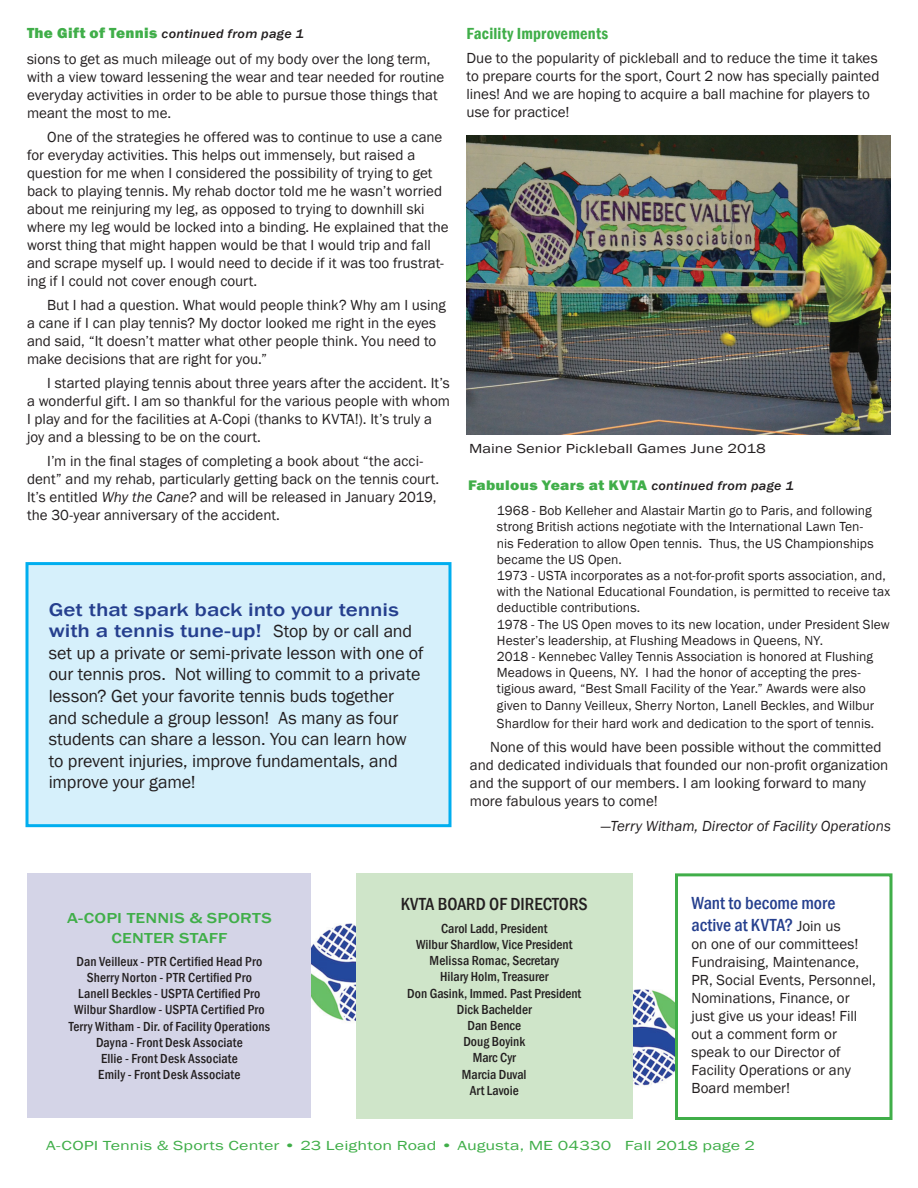
<style>
.page{position:relative;width:918px;height:1188px;background:#fff}
.page>*{position:absolute;margin:0;border:0;box-sizing:border-box;transform-origin:0 0}
.t1{font:500 18.9px/21.6px "Franklin Gothic";letter-spacing:-.01em;color:#253f8e;scale:1.22 1}
.t2{font:18px/21.6px "Franklin Gothic";letter-spacing:-.01em;color:#231f20}
.t3{font:500 condensed 18px/21.6px "Franklin Gothic";color:#253f8e}
.t4{font:500 condensed 18px "Franklin Gothic";color:#231f20}
.t5{font:600 condensed 16.5px "Franklin Gothic";letter-spacing:.01em;color:#40ae49}
.t6{font:15px/18px "Franklin Gothic";color:#231f20}
.t7{font:italic 15px "Franklin Gothic";letter-spacing:.005em;color:#231f20}
.t8{font:500 14.85px/19.5px "Franklin Gothic";letter-spacing:.01em;color:#40ae49;text-align:center;scale:1.22 1}
.t9{font:800 14.25px "Franklin Gothic";letter-spacing:.02em;color:#40ae49;scale:1.11 1}
.t10{font:13.5px/16.2px "Franklin Gothic";letter-spacing:.005em;color:#231f20}
.t11{font:500 condensed 13.5px/16.2px "Franklin Gothic";letter-spacing:.005em;color:#231f20;text-align:center}
.t12{font:13.5px "Franklin Gothic";letter-spacing:.005em;color:#40ae49;scale:1.33 1}
.t13{font:13.5px "Franklin Gothic";letter-spacing:.005em;color:#231f20;scale:1.22 1}
.t14{font:italic 500 12.9px "Franklin Gothic";letter-spacing:.02em;color:#231f20;scale:1.11 1}
.s1{font-weight:800;font-style:normal;font-size:15px;color:#40ae49}
.s2{font-style:italic}
.s3{font-weight:400;font-size:18px;color:#231f20}
.s4{font-weight:500;font-style:italic;font-size:12.9px;color:#231f20}
.s5{font-weight:400;font-stretch:normal;font-size:15px;color:#231f20}
</style>
<div class="page">
<img style="left:311px;top:923px;width:45px;height:99px">
<img style="left:632px;top:982px;width:43px;height:109px">
<div style="left:28px;top:873px;width:283px;height:245px;background:#d4d4e7"></div>
<div style="left:675px;top:873px;width:217px;height:247px;border:3px solid #40ae49"></div>
<div style="left:356px;top:873px;width:276px;height:245px;background:#cfe5c9"></div>
<img style="left:466px;top:136px;width:425px;height:299px">
<div style="left:27px;top:564px;width:423px;height:262px;background:#d6f0fb"></div>
<div style="left:26px;top:562px;width:426px;height:265px;border:3px solid #00aeef"></div>
<p class="t14" style="left:27px;top:25px;width:251px"><span class="s1">The Gift of Tennis</span> continued from page 1</p>
<p class="t6" style="left:27px;top:51px;width:419px">sions to get as much mileage out of my body over the long term, with a view toward lessening the wear and tear needed for routine everyday activities in order to be able to pursue those things that meant the most to me.</p>
<p class="t6" style="left:27px;top:129px;width:423px;text-indent:20px">One of the strategies he offered was to continue to use a cane for everyday activities. This helps out immensely, but raised a question for me when I considered the possibility of trying to get back to playing tennis. My rehab doctor told me he wasn’t worried about me reinjuring my leg, as opposed to trying to downhill ski where my leg would be locked into a binding. He explained that the worst thing that might happen would be that I would trip and fall and scrape myself up. I would need to decide if it was too frustrat&shy;ing if I could not cover enough court.</p>
<p class="t6" style="left:27px;top:297px;width:420px;text-indent:20px">But I had a question. What would people think? Why am I using a cane if I can play tennis? My doctor looked me right in the eyes and said, “It doesn’t matter what other people think. You need to make decisions that are right for you.”</p>
<p class="t6" style="left:27px;top:375px;width:425px;text-indent:20px">I started playing tennis about three years after the accident. It’s a wonderful gift. I am so thankful for the various people with whom I play and for the facilities at A-Copi (thanks to KVTA!). It’s truly a joy and a blessing to be on the court.</p>
<p class="t6" style="left:27px;top:453px;width:414px;text-indent:20px">I’m in the final stages of completing a book about “the acci&shy;dent” and my rehab, particularly getting back on the tennis court.<br>It’s entitled <span class="s2">Why the Cane?</span> and will be released in January 2019, the 30-year anniversary of the accident.</p>
<p class="t1" style="left:49px;top:599px;width:299px">Get that spark back into your tennis with a tennis tune-up! <span class="s3">Stop by or call and</span></p>
<p class="t2" style="left:49px;top:642px;width:376px">set up a private or semi-private lesson with one of our tennis pros. Not willing to commit to a private lesson? Get your favorite tennis buds together and schedule a group lesson! As many as four students can share a lesson. You can learn how to prevent injuries, improve fundamentals, and improve your game!</p>
<p class="t5" style="left:466px;top:22px;width:143px">Facility Improvements</p>
<p class="t6" style="left:466px;top:50px;width:415px">Due to the popularity of pickleball and to reduce the time it takes to prepare courts for the sport, Court 2 now has specially painted lines! And we are hoping to acquire a ball machine for players to use for practice!</p>
<p class="t13" style="left:469px;top:440px;width:245px">Maine Senior Pickleball Games June 2018</p>
<p class="t9" style="left:468px;top:476px;width:295px">Fabulous Years at KVTA <span class="s4">continued from page 1</span></p>
<p class="t10" style="left:497px;top:503px;width:395px">1968 - Bob Kelleher and Alastair Martin go to Paris, and following strong British actions negotiate with the International Lawn Ten-<br>nis Federation to allow Open tennis. Thus, the US Championships became the US Open.<br>1973 - USTA incorporates as a not-for-profit sports association, and, with the National Educational Foundation, is permitted to receive tax deductible contributions.<br>1978 - The US Open moves to its new location, under President Slew Hester’s leadership, at Flushing Meadows in Queens, NY.<br>2018 - Kennebec Valley Tennis Association is honored at Flushing Meadows in Queens, NY. I had the honor of accepting the pres&shy;tigious award, “Best Small Facility of the Year.” Awards were also given to Danny Veilleux, Sherry Norton, Lanell Beckles, and Wilbur</p>
<p class="t10" style="left:497px;top:715px;width:379px">Shardlow for their hard work and dedication to the sport of tennis.</p>
<p class="t6" style="left:470px;top:739px;width:420px;text-indent:20px">None of this would have been possible without the committed and dedicated individuals that founded our non-profit organization and the support of our members. I am looking forward to many more fabulous years to come!</p>
<p class="t7" style="left:601px;top:817px;width:292px">—Terry Witham, Director of Facility Operations</p>
<p class="t8" style="left:67px;top:909px;width:169px">A-COPI TENNIS &amp; SPORTS<br>CENTER STAFF</p>
<p class="t11" style="left:69px;top:953px;width:203px">Dan Veilleux - PTR Certified Head Pro Sherry Norton - PTR Certified Pro<br>Lanell Beckles - USPTA Certified Pro Wilbur Shardlow - USPTA Certified Pro Terry Witham - Dir. of Facility Operations Dayna - Front Desk Associate<br>Ellie - Front Desk Associate<br>Emily - Front Desk Associate</p>
<p class="t4" style="left:401px;top:892px;width:188px">KVTA BOARD OF DIRECTORS</p>
<p class="t11" style="left:407px;top:920px;width:176px">Carol Ladd, President<br>Wilbur Shardlow, Vice President<br>Melissa Romac, Secretary<br>Hilary Holm, Treasurer<br>Don Gasink, Immed. Past President<br>Dick Bachelder<br>Dan Bence<br>Doug Boyink<br>Marc Cyr<br>Marcia Duval<br>Art Lavoie</p>
<p class="t3" style="left:692px;top:892px;width:151px">Want to become more active at KVTA? <span class="s5">Join us</span></p>
<p class="t6" style="left:692px;top:935px;width:186px">on one of our committees!<br>Fundraising, Maintenance,<br>PR, Social Events, Personnel,<br>Nominations, Finance, or just give us your ideas! Fill out a comment form or speak to our Director of<br>Facility Operations or any<br>Board member!</p>
<p class="t12" style="left:46px;top:1138px;width:535px">A-COPI Tennis &amp; Sports Center • 23 Leighton Road • Augusta, ME 04330 Fall 2018 page 2</p>
</div>
